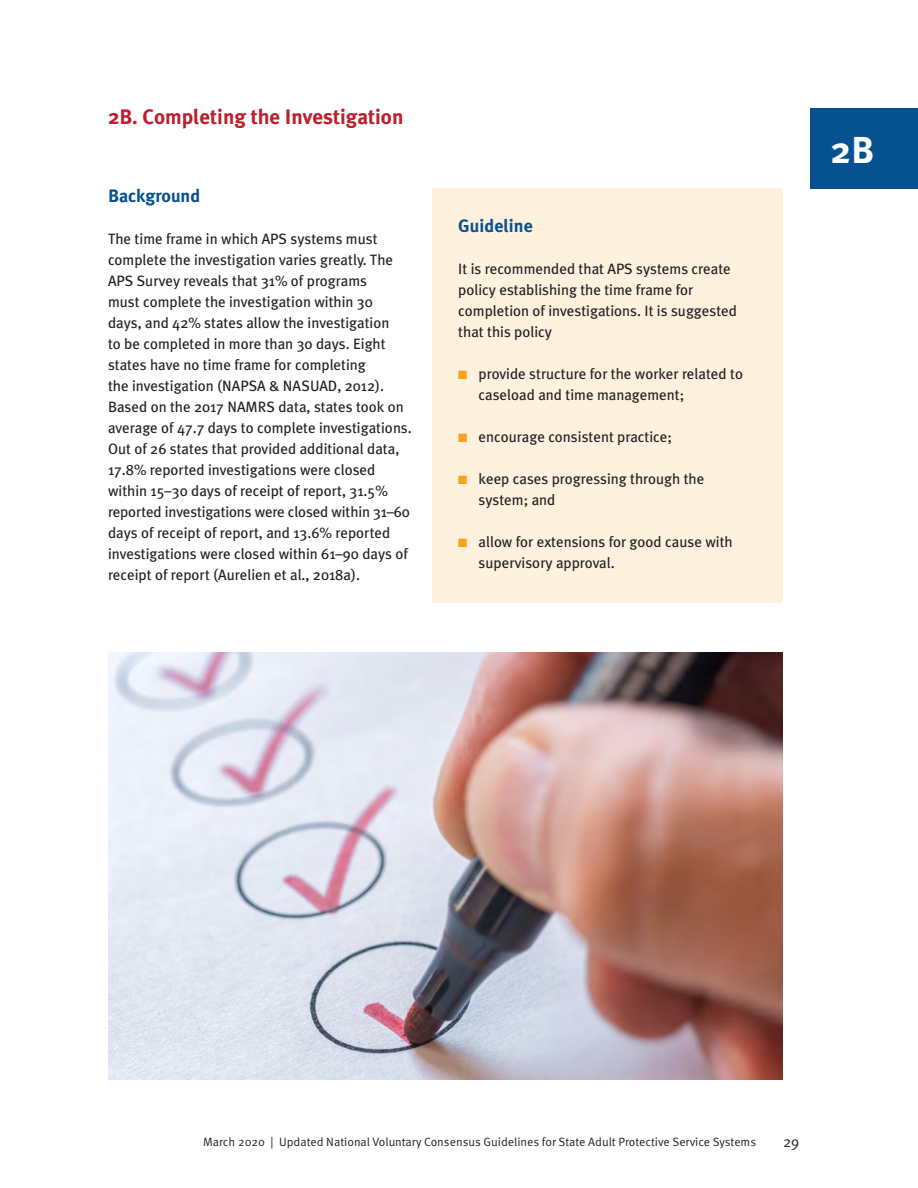
<style>
.page{position:relative;width:918px;height:1188px;background:#fff}
.page>*{position:absolute;margin:0;border:0;box-sizing:border-box;transform-origin:0 0}
.t1{font:700 37.5px "Meta Pro";color:#fff}
.t2{font:700 21px "Meta Plus";color:#be1d2c}
.t3{font:700 18px "Meta Plus";color:#065190}
.t4{font:15px/21px "Meta Plus";color:#231f20}
.t5{font:15px "Meta Pro Norm";color:#231f20}
.t6{font:12px "Meta Pro Norm";color:#231f20}
.s1{color:#f9a21c}
</style>
<div class="page">
<div style="left:810px;top:108px;width:108px;height:81px;background:#065190"></div>
<div style="left:432px;top:188px;width:351px;height:415px;background:#fef1dd"></div>
<img style="left:108px;top:652px;width:675px;height:428px">
<h2 class="t2" style="left:108px;top:105px;width:297px">2B. Completing the Investigation</h2>
<p class="t3" style="left:108px;top:186px;width:94px">Background</p>
<p class="t4" style="left:108px;top:228px;width:305px">The time frame in which APS systems must complete the investigation varies greatly. The APS Survey reveals that 31% of programs<br>must complete the investigation within 30<br>days, and 42% states allow the investigation<br>to be completed in more than 30 days. Eight states have no time frame for completing<br>the investigation (NAPSA &amp; NASUAD, 2012).<br>Based on the 2017 NAMRS data, states took on average of 47.7 days to complete investigations.<br>Out of 26 states that provided additional data, 17.8% reported investigations were closed within 15–30 days of receipt of report, 31.5% reported investigations were closed within 31–60 days of receipt of report, and 13.6% reported investigations were closed within 61–90 days of receipt of report (Aurelien et al., 2018a).</p>
<p class="t3" style="left:458px;top:215px;width:76px">Guideline</p>
<p class="t4" style="left:458px;top:258px;width:280px">It is recommended that APS systems create policy establishing the time frame for completion of investigations. It is suggested that this policy</p>
<p class="t4" style="left:479px;top:363px;width:266px;text-indent:-20px"><span class="s1">■</span> provide structure for the worker related to caseload and time management;</p>
<p class="t4" style="left:458px;top:426px;width:215px"><span class="s1">■</span> encourage consistent practice;</p>
<p class="t4" style="left:479px;top:468px;width:227px;text-indent:-20px"><span class="s1">■</span> keep cases progressing through the system; and</p>
<p class="t4" style="left:479px;top:531px;width:256px;text-indent:-20px"><span class="s1">■</span> allow for extensions for good cause with supervisory approval.</p>
<h1 class="t1" style="left:830px;top:120px;width:46px">2B</h1>
<p class="t6" style="left:203px;top:1132px;width:554px">March 2020 | Updated National Voluntary Consensus Guidelines for State Adult Protective Service Systems</p>
<p class="t5" style="left:783px;top:1130px;width:18px">29</p>
</div>
